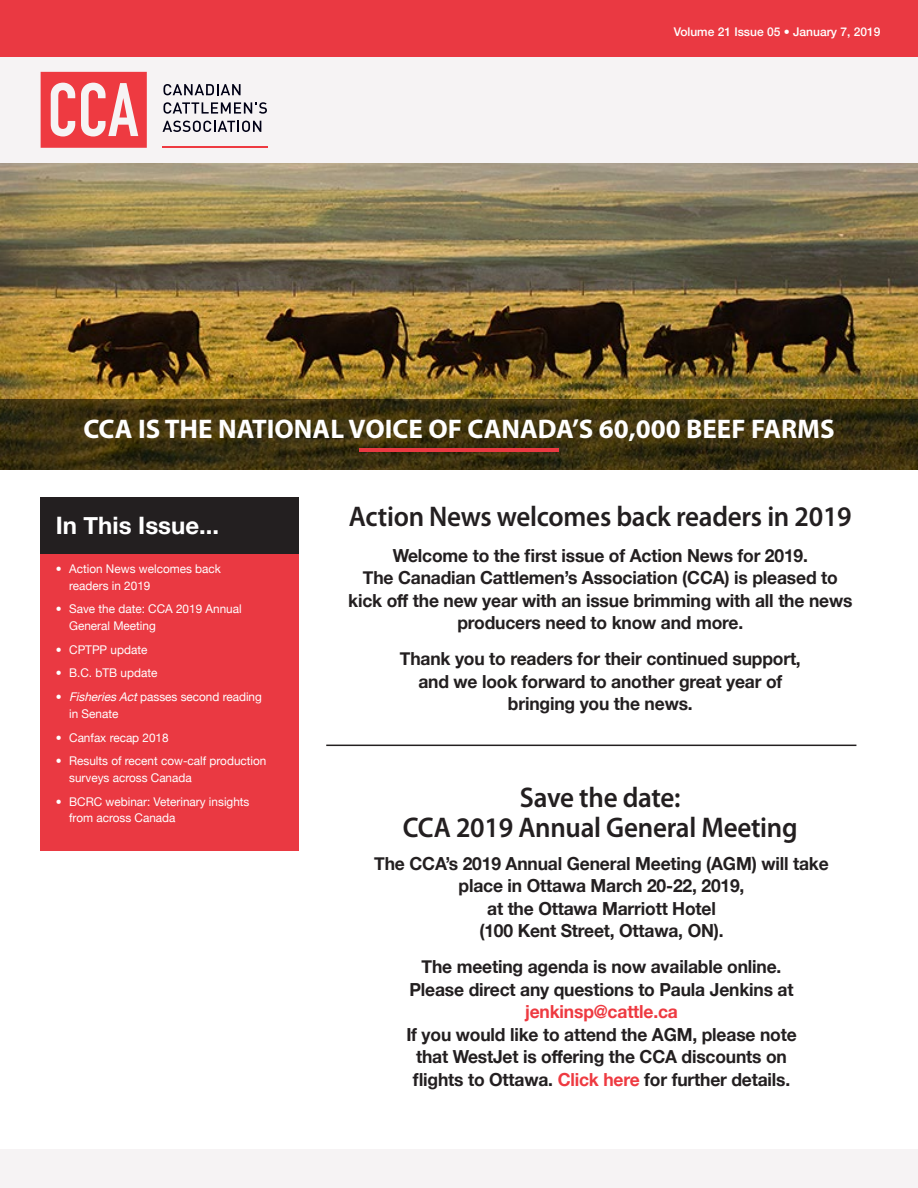
<style>
.page{position:relative;width:918px;height:1188px;background:#fff}
.page>*{position:absolute;margin:0;border:0;box-sizing:border-box;transform-origin:0 0}
.t1{font:600 28.5px/30px "Myriad Pro";letter-spacing:-.01em;color:#231f20;text-align:center;scale:.95 1}
.t2{font:700 27px "Myriad Pro";color:#fff}
.t3{font:700 24px "Helvetica Neue";color:#fff}
._01_Copy_-_Base_Cont{font:700 18px/22.5px "Helvetica Neue";letter-spacing:-.01em;color:#231f20;text-align:center}
.t4{font:12px/16.5px "Helvetica Neue";color:#fff}
.t5{font:500 12px "Helvetica Neue";color:#fff}
.s1{font-weight:500}
.s2{font-style:italic}
.s3{color:#ee3a41}
</style>
<div class="page">
<hr style="left:326px;top:745px;width:530px;height:1px;background:#231f20">
<div style="left:40px;top:544px;width:259px;height:307px;background:#ea3942"></div>
<div style="left:40px;top:498px;width:259px;height:56px;background:#231f20"></div>
<div style="left:0;top:56px;width:918px;height:106px;background:#f6f3f4"></div>
<div style="left:0;top:1149px;width:918px;height:39px;background:#f6f3f4"></div>
<div style="left:0;top:0;width:918px;height:56px;background:#ea3942"></div>
<svg style="left:163px;top:84px;width:78px;height:11px"></svg>
<svg style="left:163px;top:102px;width:104px;height:12px"></svg>
<svg style="left:163px;top:121px;width:98px;height:11px"></svg>
<svg style="left:41px;top:72px;width:106px;height:76px"></svg>
<hr style="left:162px;top:147px;width:105px;height:1px;background:#ee3a41">
<img style="left:0;top:164px;width:918px;height:236px">
<svg style="left:0;top:400px;width:918px;height:70px;background:#3b310e"></svg>
<hr style="left:359px;top:448px;width:200px;height:4px;background:#ea3942">
<p class="t5" style="left:674px;top:22px;width:208px">Volume 21 Issue 05 • January 7, 2019</p>
<p class="t2" style="left:83px;top:411px;width:753px">CCA IS THE NATIONAL VOICE OF CANADA’S 60,000 BEEF FARMS</p>
<p class="t3" style="left:56px;top:507px;width:165px">In This Issue...</p>
<p class="t4" style="left:69px;top:561px;width:153px;text-indent:-14px"><span class="s1">•</span> Action News welcomes back readers in 2019</p>
<p class="t4" style="left:69px;top:602px;width:174px;text-indent:-14px"><span class="s1">•</span> Save the date: CCA 2019 Annual<br>General Meeting</p>
<p class="t4" style="left:56px;top:642px;width:93px"><span class="s1">•</span> CPTPP update</p>
<p class="t4" style="left:56px;top:666px;width:103px"><span class="s1">•</span> B.C. bTB update</p>
<p class="t4" style="left:69px;top:689px;width:194px;text-indent:-14px"><span class="s1">•</span> <span class="s2">FisheriesAct</span>passes second reading in Senate</p>
<p class="t4" style="left:56px;top:730px;width:115px"><span class="s1">•</span> Canfax recap 2018</p>
<p class="t4" style="left:69px;top:753px;width:199px;text-indent:-14px"><span class="s1">•</span> Results of recent cow-calf production surveys across Canada</p>
<p class="t4" style="left:69px;top:794px;width:182px;text-indent:-14px"><span class="s1">•</span> BCRC webinar: Veterinary insights from across Canada</p>
<p class="t1" style="left:349px;top:500px;width:531px">Action News welcomes back readers in 2019</p>
<p class="_01_Copy_-_Base_Cont" style="left:348px;top:544px;width:506px">Welcome to the first issue of Action News for 2019.<br>The Canadian Cattlemen’s Association (CCA) is pleased to kick off the new year with an issue brimming with all the news producers need to know and more.</p>
<p class="_01_Copy_-_Base_Cont" style="left:400px;top:648px;width:403px">Thank you to readers for their continued support, and we look forward to another great year of bringing you the news.</p>
<p class="t1" style="left:403px;top:782px;width:417px">Save the date:<br>CCA 2019 Annual General Meeting</p>
<p class="_01_Copy_-_Base_Cont" style="left:374px;top:852px;width:456px">The CCA’s 2019 Annual General Meeting (AGM) will take place in Ottawa March 20-22, 2019,<br>at the Ottawa Marriott Hotel<br>(100 Kent Street, Ottawa, ON).</p>
<p class="_01_Copy_-_Base_Cont" style="left:406px;top:956px;width:392px">The meeting agenda is now available online.<br>Please direct any questions to Paula Jenkins at <span class="s3">jenkinsp@cattle.ca<br></span>If you would like to attend the AGM, please note that WestJet is offering the CCA discounts on flights to Ottawa. <span class="s3">Click here</span> for further details.</p>
</div>
